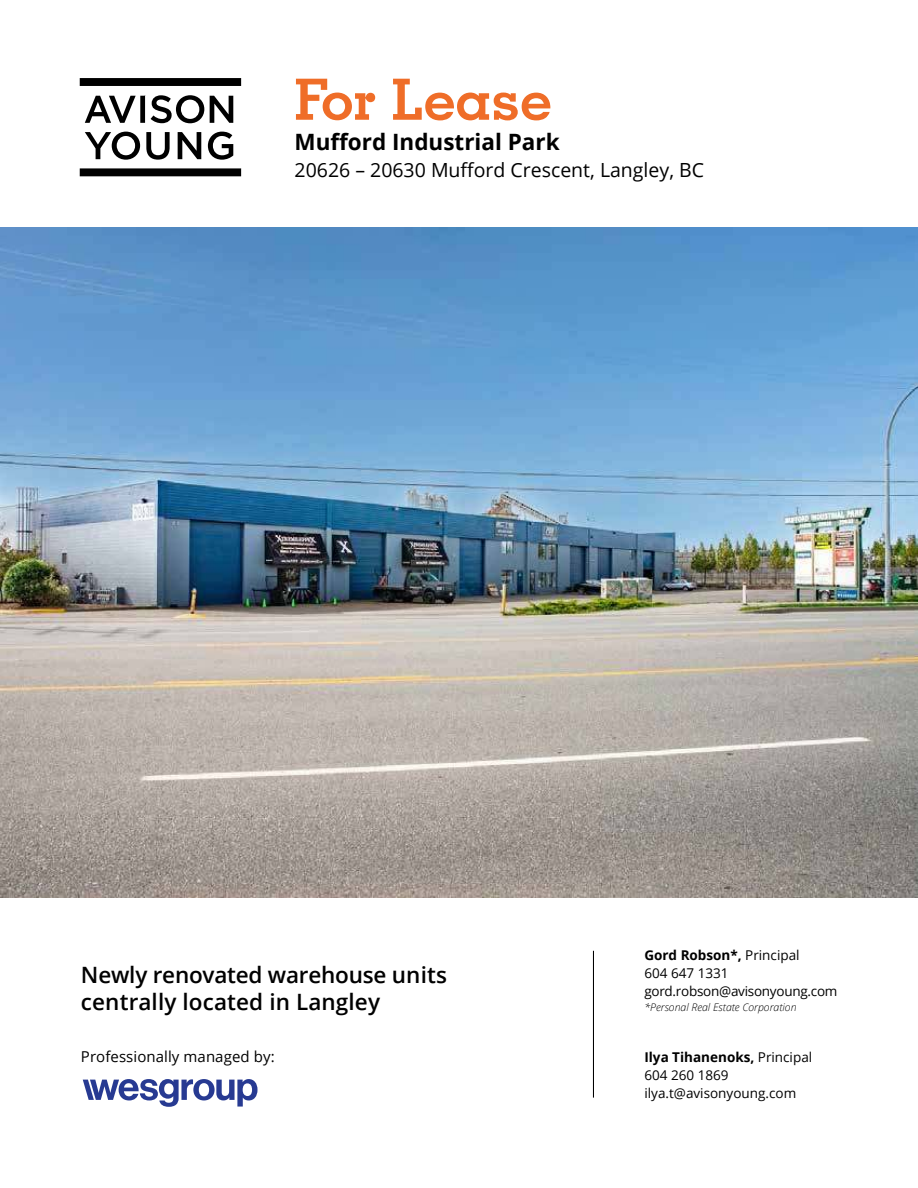
<style>
.page{position:relative;width:918px;height:1188px;background:#fff}
.page>*{position:absolute;margin:0;border:0;box-sizing:border-box;transform-origin:0 0}
.t1{font:700 57px "Geometric Slab 703 BT";color:#ef6d28}
.t2{font:600 22.5px/27px "Open Sans";letter-spacing:.005em;color:#000}
.t3{font:700 22.5px "Open Sans";color:#000}
.t4{font:19.5px "Open Sans";color:#000}
.t5{font:15px "Open Sans";letter-spacing:.005em;color:#000}
.t6{font:13.5px/18px "Open Sans";letter-spacing:-.02em;color:#000}
.t7{font:13.5px/18px "Open Sans";color:#000}
.t8{font:italic 300 10.5px "Open Sans";color:#000}
.s1{font-weight:700}
</style>
<div class="page">
<img style="left:0;top:228px;width:918px;height:669px">
<svg style="left:83px;top:1079px;width:175px;height:28px"></svg>
<hr style="left:593px;top:951px;width:1px;height:147px;background:#000">
<svg style="left:80px;top:78px;width:161px;height:8px"></svg>
<svg style="left:80px;top:168px;width:161px;height:8px"></svg>
<svg style="left:85px;top:96px;width:60px;height:27px"></svg>
<svg style="left:151px;top:95px;width:53px;height:28px"></svg>
<svg style="left:210px;top:96px;width:23px;height:27px"></svg>
<svg style="left:85px;top:132px;width:55px;height:28px"></svg>
<svg style="left:146px;top:132px;width:24px;height:28px"></svg>
<svg style="left:178px;top:132px;width:23px;height:27px"></svg>
<svg style="left:208px;top:132px;width:25px;height:28px"></svg>
<h1 class="t1" style="left:295px;top:79px;width:259px">For Lease</h1>
<h2 class="t3" style="left:295px;top:126px;width:267px">Mufford Industrial Park</h2>
<h3 class="t4" style="left:295px;top:157px;width:411px">20626 – 20630 Mufford Crescent, Langley, BC</h3>
<h2 class="t2" style="left:81px;top:964px;width:368px">Newly renovated warehouse units centrally located in Langley</h2>
<p class="t5" style="left:81px;top:1050px;width:195px">Professionally managed by:</p>
<p class="t6" style="left:644px;top:945px;width:195px"><span class="s1">Gord Robson*,</span> Principal<br>604 647 1331 gord.robson@avisonyoung.com</p>
<p class="t8" style="left:644px;top:1003px;width:154px">*Personal Real Estate Corporation</p>
<p class="t7" style="left:644px;top:1047px;width:169px"><span class="s1">Ilya Tihanenoks,</span> Principal<br>604 260 1869 ilya.t@avisonyoung.com</p>
</div>
